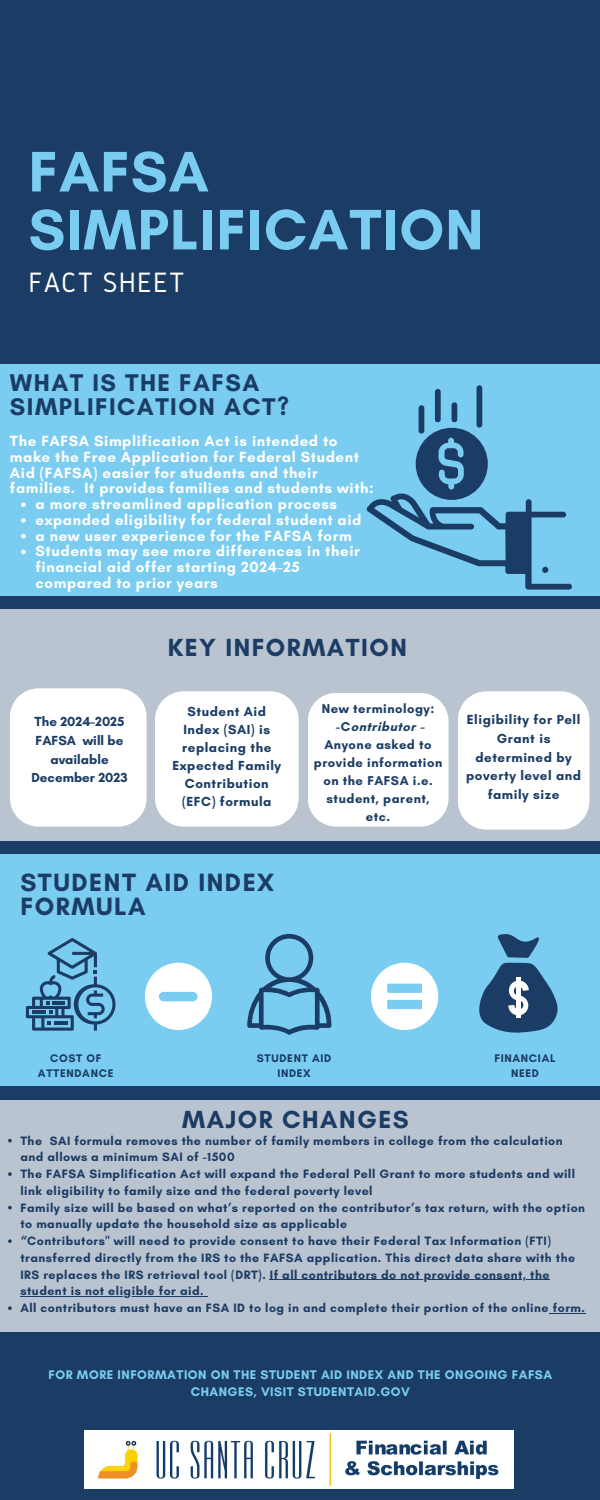
<style>
.page{position:relative;width:600px;height:1500px;background:#1b3c65}
.page>*{position:absolute;margin:0;border:0;box-sizing:border-box;transform-origin:0 0}
.t1{font:700 58.2px/58px "Glacial Indifference";letter-spacing:.02em;color:#7acdf1}
.t2{font:29.1px "Gidole";letter-spacing:.04em;color:#fff}
.t3{font:700 25.5px/24.5px "Glacial Indifference";letter-spacing:.06em;color:#1b3c65}
.t4{font:700 25.2px "Glacial Indifference";letter-spacing:.06em;color:#1b3c65}
.t5{font:700 24.6px/23.9px "Glacial Indifference";letter-spacing:.06em;color:#1b3c65}
.t6{font:700 15.1px/15.8px "Glacial Indifference";letter-spacing:.04em;color:#fff}
.t7{font:700 13.4px/18.1px "Glacial Indifference";letter-spacing:.04em;color:#1b3c65;text-align:center}
.t8{font:700 13.4px/18.8px "Glacial Indifference";color:#1b3c65;text-align:center}
.t9{font:700 13px/18px "Glacial Indifference";letter-spacing:.04em;color:#1b3c65;text-align:center}
.t10{font:700 12.7px/17.2px "Glacial Indifference";letter-spacing:.04em;color:#7acdf1;text-align:center}
.t11{font:700 12.4px/16.8px "Glacial Indifference";letter-spacing:.04em;color:#1b3c65}
.t12{font:700 11.2px/15px "Glacial Indifference";letter-spacing:.06em;color:#1b3c65;text-align:center}
</style>
<div class="page">
<div style="left:0;top:364px;width:600px;height:231px;background:#7acdf1"></div>
<svg style="left:21px;top:502px;width:5px;height:5px"></svg>
<svg style="left:21px;top:518px;width:5px;height:5px"></svg>
<svg style="left:21px;top:534px;width:5px;height:4px"></svg>
<svg style="left:21px;top:550px;width:5px;height:4px"></svg>
<svg style="left:0;top:609px;width:600px;height:232px;background:#c8d0da"></svg>
<div style="left:0;top:1100px;width:600px;height:232px;background:#bac4d0"></div>
<div style="left:0;top:855px;width:600px;height:231px;background:#7acdf1"></div>
<div style="left:418px;top:405px;width:6px;height:29px;background:#1b3c65;border-radius:3px"></div>
<div style="left:435px;top:389px;width:6px;height:33px;background:#1b3c65;border-radius:3px"></div>
<div style="left:452px;top:402px;width:5px;height:20px;background:#1b3c65;border-radius:3px"></div>
<div style="left:477px;top:385px;width:5px;height:43px;background:#1b3c65;border-radius:3px"></div>
<svg style="left:366px;top:428px;width:206px;height:161px"></svg>
<div style="left:10px;top:688px;width:137px;height:139px;background:#fff"></div>
<div style="left:155px;top:691px;width:144px;height:136px;background:#fff"></div>
<div style="left:308px;top:693px;width:141px;height:134px;background:#fff"></div>
<svg style="left:26px;top:938px;width:89px;height:93px"></svg>
<svg style="left:145px;top:963px;width:67px;height:67px"></svg>
<svg style="left:247px;top:934px;width:84px;height:100px"></svg>
<svg style="left:371px;top:963px;width:67px;height:67px"></svg>
<svg style="left:479px;top:934px;width:79px;height:99px"></svg>
<img style="left:84px;top:1430px;width:429px;height:59px">
<svg style="left:8px;top:1139px;width:4px;height:3px"></svg>
<svg style="left:8px;top:1172px;width:4px;height:4px"></svg>
<svg style="left:8px;top:1206px;width:4px;height:3px"></svg>
<svg style="left:8px;top:1239px;width:4px;height:4px"></svg>
<hr style="left:270px;top:1279px;width:280px;height:1px;background:#1b3c65">
<hr style="left:20px;top:1296px;width:184px;height:1px;background:#1b3c65">
<svg style="left:8px;top:1306px;width:4px;height:4px"></svg>
<hr style="left:549px;top:1313px;width:36px;height:1px;background:#1b3c65">
<p class="t1" style="left:29px;top:142px;width:456px">FAFSA<br>SIMPLIFICATION</p>
<p class="t2" style="left:29px;top:266px;width:157px">FACT SHEET</p>
<p class="t5" style="left:10px;top:371px;width:281px">WHAT IS THE FAFSA<br>SIMPLIFICATION ACT?</p>
<p class="t6" style="left:10px;top:433px;width:365px">The FAFSA Simplification Act is intended to make the Free Application for Federal Student Aid (FAFSA) easier for students and their families. It provides families and students with:</p>
<p class="t6" style="left:36px;top:496px;width:303px">a more streamlined application process</p>
<p class="t6" style="left:36px;top:512px;width:328px">expanded eligibility for federal student aid</p>
<p class="t6" style="left:36px;top:528px;width:318px">a new user experience for the FAFSA form</p>
<p class="t6" style="left:36px;top:543px;width:326px">Students may see more differences in their financial aid offer starting 2024-25 compared to prior years</p>
<p class="t4" style="left:168px;top:632px;width:241px">KEY INFORMATION</p>
<p class="t8" style="left:31px;top:712px;width:98px">The 2024-2025<br>FAFSA will be available<br>December 2023</p>
<p class="t7" style="left:173px;top:702px;width:110px">Student Aid<br>Index (SAI) is replacing the<br>Expected Family<br>Contribution (EFC) formula</p>
<p class="t9" style="left:322px;top:699px;width:114px">New terminology:</p>
<p class="t9" style="left:336px;top:717px;width:90px">-Contributor -</p>
<p class="t9" style="left:314px;top:735px;width:130px">Anyone asked to provide information</p>
<p class="t9" style="left:323px;top:771px;width:111px">on the FAFSA i.e. student, parent, etc.</p>
<p class="t3" style="left:20px;top:869px;width:255px">STUDENT AID INDEX<br>FORMULA</p>
<p class="t7" style="left:466px;top:710px;width:116px;line-height:18.8px">Eligibility for Pell<br>Grant is determined by poverty level and family size</p>
<p class="t12" style="left:38px;top:1050px;width:77px">COST OF<br>ATTENDANCE</p>
<p class="t12" style="left:257px;top:1050px;width:76px">STUDENT AID<br>INDEX</p>
<p class="t4" style="left:182px;top:1104px;width:228px">MAJOR CHANGES</p>
<p class="t12" style="left:494px;top:1050px;width:63px">FINANCIAL<br>NEED</p>
<p class="t11" style="left:20px;top:1132px;width:544px">The SAI formula removes the number of family members in college from the calculation and allows a minimum SAI of -1500</p>
<p class="t11" style="left:20px;top:1165px;width:556px">The FAFSA Simplification Act will expand the Federal Pell Grant to more students and will link eligibility to family size and the federal poverty level</p>
<p class="t11" style="left:20px;top:1199px;width:566px">Family size will be based on what’s reported on the contributor’s tax return, with the option to manually update the household size as applicable</p>
<p class="t11" style="left:20px;top:1232px;width:556px">“Contributors'' will need to provide consent to have their Federal Tax Information (FTI) transferred directly from the IRS to the FAFSA application. This direct data share with the IRS replaces the IRS retrieval tool (DRT). If all contributors do not provide consent, the student is not eligible for aid.</p>
<p class="t11" style="left:20px;top:1299px;width:566px">All contributors must have an FSA ID to log in and complete their portion of the online form.</p>
<p class="t10" style="left:49px;top:1366px;width:505px">FOR MORE INFORMATION ON THE STUDENT AID INDEX AND THE ONGOING FAFSA<br>CHANGES, VISIT STUDENTAID.GOV</p>
</div>
